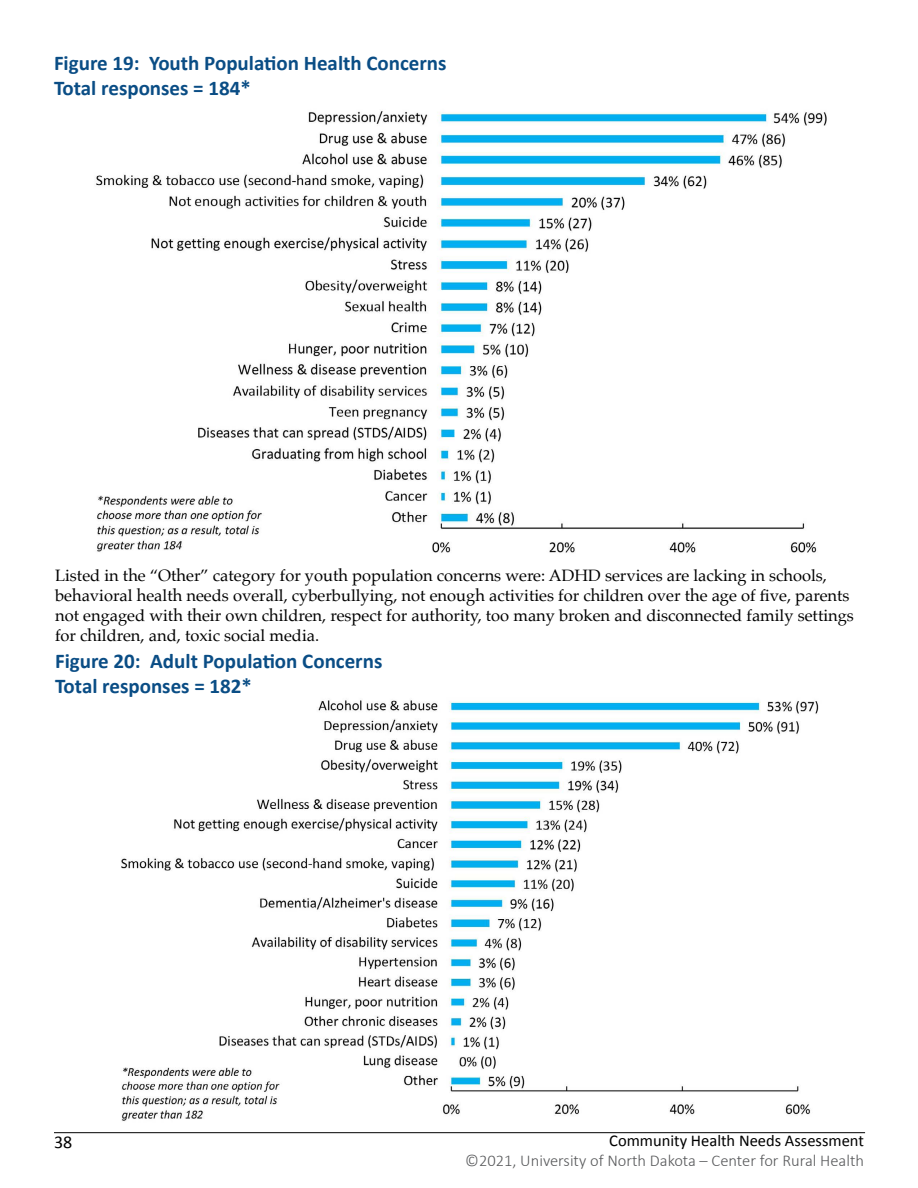
<style>
.page{position:relative;width:918px;height:1188px;background:#fff}
.page>*{position:absolute;margin:0;border:0;box-sizing:border-box;transform-origin:0 0}
.t1{font:700 21px "Calibri";color:#0a4d85}
.t2{font:18px "Calibri";color:#000}
.text{font:16.5px/19.8px "Palatino";color:#000}
.t3{font:300 16.5px "Calibri";color:#58595b}
.t4{font:16.5px "Calibri";color:#000}
</style>
<div class="page">
<hr style="left:54px;top:1132px;width:811px;height:1px;background:#000">
<img style="left:96px;top:111px;width:731px;height:442px">
<img style="left:121px;top:700px;width:698px;height:421px">
<p class="t1" style="left:54px;top:49px;width:394px">Figure 19: Youth Population Health Concerns</p>
<p class="t1" style="left:54px;top:75px;width:198px">Total responses = 184*</p>
<p class="text" style="left:55px;top:566px;width:800px">Listed in the “Other” category for youth population concerns were: ADHD services are lacking in schools, behavioral health needs overall, cyberbullying, not enough activities for children over the age of five, parents not engaged with their own children, respect for authority, too many broken and disconnected family settings for children, and, toxic social media.</p>
<p class="t1" style="left:55px;top:648px;width:329px">Figure 20: Adult Population Concerns</p>
<p class="t1" style="left:55px;top:673px;width:198px">Total responses = 182*</p>
<p class="t2" style="left:54px;top:1130px;width:20px">38</p>
<p class="t4" style="left:609px;top:1130px;width:256px">Community Health Needs Assessment</p>
<p class="t3" style="left:465px;top:1150px;width:400px">©2021, University of North Dakota – Center for Rural Health</p>
</div>
